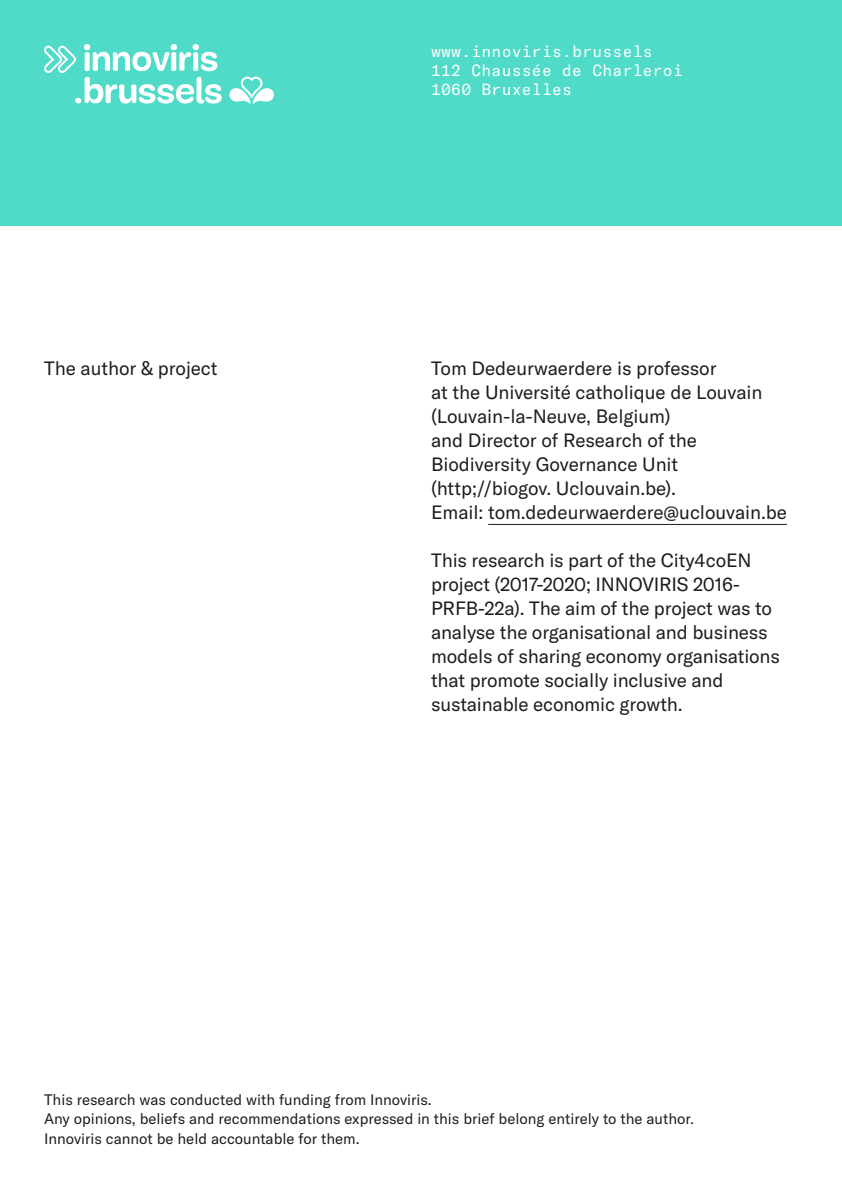
<style>
.page{position:relative;width:842px;height:1191px;background:#50dbc8}
.page>*{position:absolute;margin:0;border:0;box-sizing:border-box;transform-origin:0 0}
.t1{font:19px/24px "GT America";letter-spacing:-.01em;color:#1d1d1b}
.t2{font:16px/19.2px "GT America Mono";letter-spacing:.01em;color:#fff}
.t3{font:15px/19.2px "GT America";color:#1d1d1b}
</style>
<div class="page">
<div style="left:0;top:227px;width:842px;height:964px;background:#fff"></div>
<svg style="left:229px;top:77px;width:45px;height:27px"></svg>
<svg style="left:44px;top:44px;width:178px;height:60px"></svg>
<hr style="left:488px;top:524px;width:299px;height:1px;background:#1d1d1b">
<p class="t2" style="left:431px;top:42px;width:253px">www.innoviris.brussels<br>112 Chaussée de Charleroi<br>1060 Bruxelles</p>
<p class="t1" style="left:44px;top:357px;width:175px">The author &amp; project</p>
<p class="t1" style="left:431px;top:357px;width:357px">Tom Dedeurwaerdere is professor<br>at the Université catholique de Louvain (Louvain-la-Neuve, Belgium)<br>and Director of Research of the Biodiversity Governance Unit (http;//biogov. Uclouvain.be).<br>Email: tom.dedeurwaerdere@uclouvain.be</p>
<p class="t1" style="left:431px;top:549px;width:350px">This research is part of the City4coEN project (2017-2020; INNOVIRIS 2016- PRFB-22a). The aim of the project was to analyse the organisational and business models of sharing economy organisations that promote socially inclusive and sustainable economic growth.</p>
<p class="t3" style="left:44px;top:1090px;width:651px">This research was conducted with funding from Innoviris.<br>Any opinions, beliefs and recommendations expressed in this brief belong entirely to the author.<br>Innoviris cannot be held accountable for them.</p>
</div>
